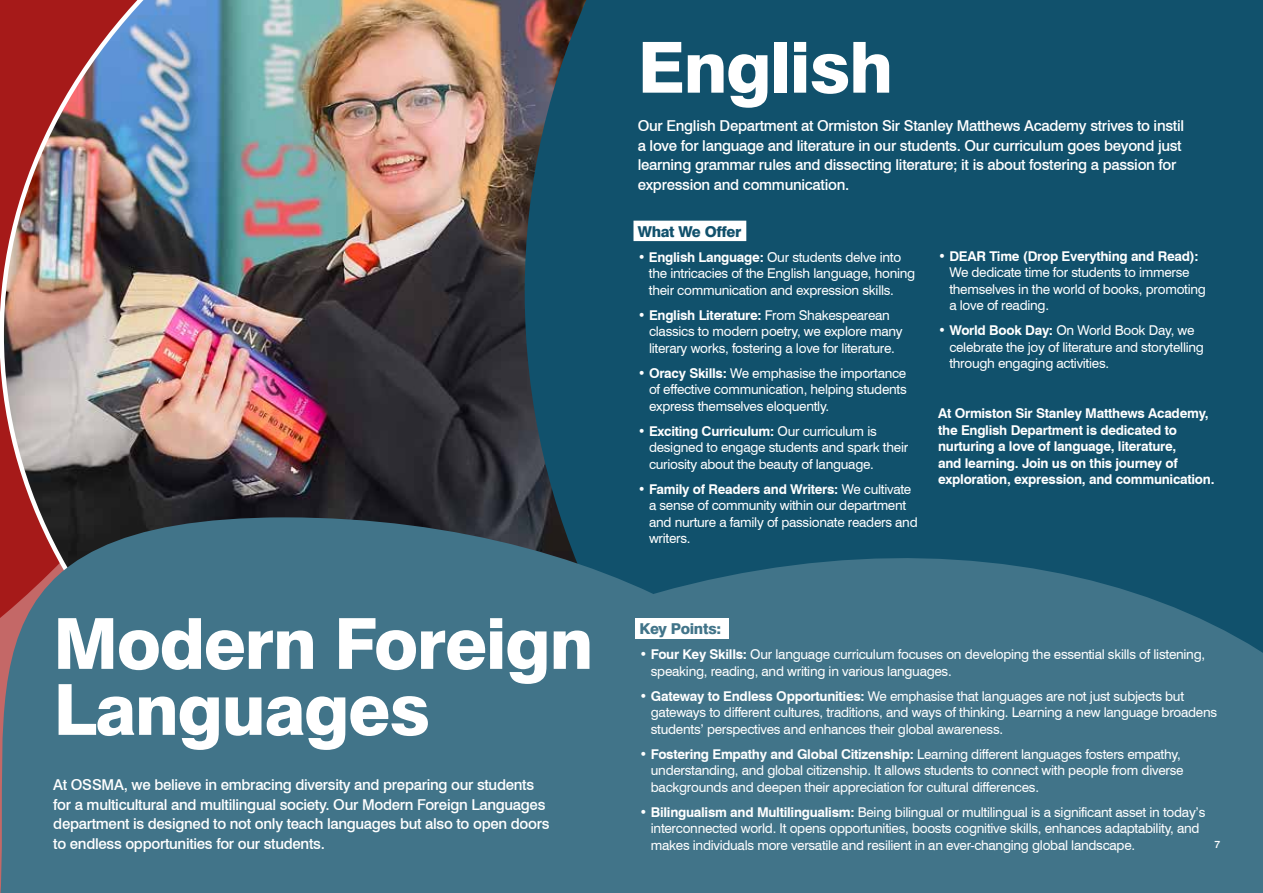
<style>
.page{position:relative;width:1263px;height:893px;background:#fff}
.page>*{position:absolute;margin:0;border:0;box-sizing:border-box;transform-origin:0 0}
.t1{font:800 70.5px/66px "Swiss 721 BT";letter-spacing:-.02em;color:#fff}
.t2{font:500 15px/19.5px "Swiss 721 BT";letter-spacing:-.02em;color:#fff}
.t3{font:800 15px "Swiss 721 BT";letter-spacing:-.02em;color:#11516c}
.t4{font:800 15px "Swiss 721 BT";letter-spacing:-.02em;color:#417489}
.t5{font:13.5px/16.5px "Swiss 721 BT";letter-spacing:-.02em;color:#fff}
.t6{font:700 13.5px/16.5px "Swiss 721 BT";letter-spacing:-.02em;color:#fff}
.t7{font:500 10.5px "Swiss 721 BT";color:#fff}
.s1{font-weight:700}
</style>
<div class="page">
<img style="left:0;top:0;width:525px;height:517px">
<div style="left:525px;top:0;width:738px;height:487px;background:#11516c"></div>
<svg style="left:633px;top:221px;width:113px;height:20px"></svg>
<svg style="left:0;top:517px;width:259px;height:376px;fill:#417489"></svg>
<svg style="left:259px;top:487px;width:1004px;height:406px;fill:#417489"></svg>
<div style="left:635px;top:619px;width:93px;height:20px;background:#fff"></div>
<h1 class="t1" style="left:53px;top:610px;width:542px">Modern Foreign<br>Languages</h1>
<p class="t2" style="left:53px;top:775px;width:498px">At OSSMA, we believe in embracing diversity and preparing our students for a multicultural and multilingual society. Our Modern Foreign Languages department is designed to not only teach languages but also to open doors to endless opportunities for our students.</p>
<h1 class="t1" style="left:638px;top:34px;width:257px">English</h1>
<p class="t2" style="left:638px;top:116px;width:548px">Our English Department at Ormiston Sir Stanley Matthews Academy strives to instil a love for language and literature in our students. Our curriculum goes beyond just learning grammar rules and dissecting literature; it is about fostering a passion for expression and communication.</p>
<p class="t3" style="left:638px;top:222px;width:105px">What We Offer</p>
<p class="t5" style="left:649px;top:249px;width:268px;text-indent:-11px">• <span class="s1">English Language:</span> Our students delve into the intricacies of the English language, honing their communication and expression skills.</p>
<p class="t5" style="left:649px;top:307px;width:255px;text-indent:-11px"><span class="s1">• English Literature:</span> From Shakespearean classics to modern poetry, we explore many literary works, fostering a love for literature.</p>
<p class="t5" style="left:649px;top:365px;width:259px;text-align:justify;text-indent:-11px"><span class="s1">• Oracy Skills:</span> We emphasise the importance of effective communication, helping students express themselves eloquently.</p>
<p class="t5" style="left:649px;top:423px;width:261px;text-indent:-11px"><span class="s1">• Exciting Curriculum:</span> Our curriculum is designed to engage students and spark their curiosity about the beauty of language.</p>
<p class="t5" style="left:649px;top:481px;width:270px;text-indent:-11px"><span class="s1">• Family of Readers and Writers:</span> We cultivate a sense of community within our department and nurture a family of passionate readers and writers.</p>
<p class="t6" style="left:938px;top:248px;width:262px">• DEAR Time (Drop Everything and Read):</p>
<p class="t5" style="left:949px;top:264px;width:258px">We dedicate time for students to immerse themselves in the world of books, promoting a love of reading.</p>
<p class="t5" style="left:949px;top:322px;width:256px;text-indent:-11px"><span class="s1">• World Book Day:</span> On World Book Day, we celebrate the joy of literature and storytelling through engaging activities.</p>
<p class="t6" style="left:938px;top:405px;width:278px">At Ormiston Sir Stanley Matthews Academy, the English Department is dedicated to nurturing a love of language, literature,<br>and learning. Join us on this journey of exploration, expression, and communication.</p>
<p class="t4" style="left:640px;top:620px;width:83px">Key Points:</p>
<p class="t5" style="left:651px;top:646px;width:556px;text-indent:-11px"><span class="s1">• Four Key Skills:</span> Our language curriculum focuses on developing the essential skills of listening, speaking, reading, and writing in various languages.</p>
<p class="t5" style="left:651px;top:687px;width:568px;text-indent:-11px"><span class="s1">• Gateway to Endless Opportunities:</span> We emphasise that languages are not just subjects but gateways to different cultures, traditions, and ways of thinking. Learning a new language broadens students’ perspectives and enhances their global awareness.</p>
<p class="t5" style="left:651px;top:745px;width:534px;text-indent:-11px"><span class="s1">• Fostering Empathy and Global Citizenship:</span> Learning different languages fosters empathy, understanding, and global citizenship. It allows students to connect with people from diverse backgrounds and deepen their appreciation for cultural differences.</p>
<p class="t5" style="left:651px;top:803px;width:556px;text-indent:-11px"><span class="s1">• Bilingualism and Multilingualism:</span> Being bilingual or multilingual is a significant asset in today’s interconnected world. It opens opportunities, boosts cognitive skills, enhances adaptability, and makes individuals more versatile and resilient in an ever-changing global landscape.</p>
<p class="t7" style="left:1214px;top:838px;width:7px">7</p>
</div>
